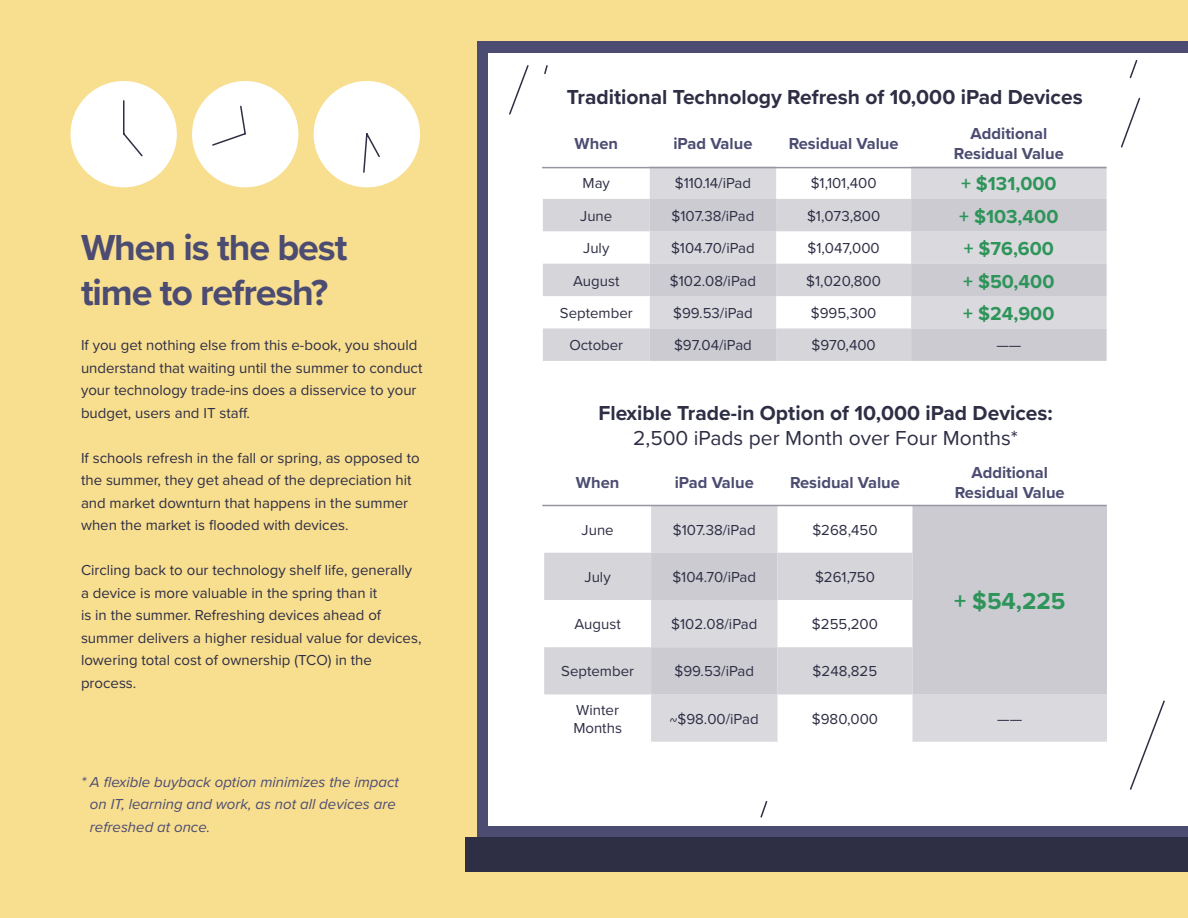
<style>
.page{position:relative;width:1188px;height:918px;background:#f8de8f}
.page>*{position:absolute;margin:0;border:0;box-sizing:border-box;transform-origin:0 0}
.t1{font:700 37.5px/45px "Proxima Nova";letter-spacing:-.03em;color:#4c4c72}
.t2{font:700 24px "Proxima Nova";color:#2e945a}
.t3{font:700 21px "Proxima Nova";color:#2e2e45}
.t4{font:21px "Proxima Nova";color:#2e2e45}
.t5{font:700 19.5px "Proxima Nova";color:#2e945a}
.t6{font:700 16.5px/19.8px "Proxima Nova";color:#4c4c72;text-align:center}
.t7{font:15px/22.5px "Proxima Nova";color:#2e2e45}
.t8{font:italic 15px/22.5px "Proxima Nova";color:#4c4c72}
</style>
<div class="page">
<div style="left:477px;top:41px;width:711px;height:796px;background:#4c4c72"></div>
<div style="left:489px;top:54px;width:699px;height:772px;background:#fff"></div>
<div style="left:71px;top:81px;width:106px;height:106px;background:#fff;border-radius:50%"></div>
<svg style="left:123px;top:100px;width:20px;height:57px"></svg>
<div style="left:192px;top:81px;width:106px;height:106px;background:#fff;border-radius:50%"></div>
<svg style="left:212px;top:105px;width:34px;height:41px"></svg>
<div style="left:314px;top:81px;width:106px;height:106px;background:#fff;border-radius:50%"></div>
<svg style="left:363px;top:133px;width:17px;height:40px"></svg>
<svg style="left:650px;top:166px;width:457px;height:33px;fill:#d9d9de"></svg>
<svg style="left:543px;top:199px;width:107px;height:162px;fill:#d5d5da"></svg>
<svg style="left:650px;top:199px;width:457px;height:162px;fill:#d5d5da"></svg>
<svg style="left:651px;top:694px;width:456px;height:48px;fill:#d9d9de"></svg>
<svg style="left:651px;top:506px;width:456px;height:188px;fill:#cbcbd1"></svg>
<svg style="left:544px;top:553px;width:368px;height:141px;fill:#d5d5da"></svg>
<svg style="left:544px;top:65px;width:4px;height:10px"></svg>
<svg style="left:1121px;top:97px;width:20px;height:51px"></svg>
<svg style="left:760px;top:801px;width:8px;height:17px"></svg>
<svg style="left:1129px;top:60px;width:9px;height:19px"></svg>
<svg style="left:509px;top:65px;width:20px;height:50px"></svg>
<svg style="left:1129px;top:700px;width:36px;height:90px"></svg>
<hr style="left:542px;top:167px;width:564px;height:1px;background:#9696a2">
<hr style="left:542px;top:505px;width:565px;height:1px;background:#9696a2">
<div style="left:465px;top:837px;width:723px;height:35px;background:#2e2e45"></div>
<h1 class="t1" style="left:81px;top:224px;width:268px">When is the best time to refresh?</h1>
<p class="t7" style="left:81px;top:333px;width:343px">If you get nothing else from this e-book, you should understand that waiting until the summer to conduct your technology trade-ins does a disservice to your budget, users and IT staff.</p>
<p class="t7" style="left:81px;top:446px;width:340px">If schools refresh in the fall or spring, as opposed to the summer, they get ahead of the depreciation hit and market downturn that happens in the summer when the market is flooded with devices.</p>
<p class="t7" style="left:81px;top:558px;width:342px">Circling back to our technology shelf life, generally a device is more valuable in the spring than it<br>is in the summer. Refreshing devices ahead of summer delivers a higher residual value for devices, lowering total cost of ownership (TCO) in the process.</p>
<p class="t8" style="left:90px;top:770px;width:311px;text-indent:-9px">* A flexible buyback option minimizes the impact on IT, learning and work, as not all devices are refreshed at once.</p>
<h3 class="t3" style="left:567px;top:81px;width:517px">Traditional Technology Refresh of 10,000 iPad Devices</h3>
<p class="t6" style="left:575px;top:134px;width:45px">When</p>
<p class="t6" style="left:673px;top:134px;width:80px">iPad Value</p>
<p class="t6" style="left:789px;top:134px;width:111px">Residual Value</p>
<p class="t6" style="left:954px;top:124px;width:111px">Additional<br>Residual Value</p>
<p class="t7" style="left:583px;top:171px;width:29px">May</p>
<p class="t7" style="left:675px;top:171px;width:78px">$110.14/iPad</p>
<p class="t7" style="left:811px;top:171px;width:67px">$1,101,400</p>
<h3 class="t5" style="left:961px;top:169px;width:97px">+ $131,000</h3>
<p class="t7" style="left:580px;top:204px;width:34px">June</p>
<p class="t7" style="left:672px;top:204px;width:84px">$107.38/iPad</p>
<p class="t7" style="left:807px;top:204px;width:75px">$1,073,800</p>
<h3 class="t5" style="left:959px;top:202px;width:101px">+ $103,400</h3>
<p class="t7" style="left:583px;top:236px;width:28px">July</p>
<p class="t7" style="left:671px;top:236px;width:85px">$104.70/iPad</p>
<p class="t7" style="left:808px;top:236px;width:74px">$1,047,000</p>
<h3 class="t5" style="left:964px;top:234px;width:92px">+ $76,600</h3>
<p class="t7" style="left:573px;top:269px;width:48px">August</p>
<p class="t7" style="left:670px;top:269px;width:88px">$102.08/iPad</p>
<p class="t7" style="left:806px;top:269px;width:76px">$1,020,800</p>
<h3 class="t5" style="left:963px;top:267px;width:93px">+ $50,400</h3>
<p class="t7" style="left:560px;top:301px;width:74px">September</p>
<p class="t7" style="left:673px;top:301px;width:81px">$99.53/iPad</p>
<p class="t7" style="left:811px;top:301px;width:67px">$995,300</p>
<h3 class="t5" style="left:963px;top:299px;width:93px">+ $24,900</h3>
<p class="t7" style="left:569px;top:333px;width:55px">October</p>
<p class="t7" style="left:674px;top:333px;width:79px">$97.04/iPad</p>
<p class="t7" style="left:811px;top:333px;width:66px">$970,400</p>
<p class="t7" style="left:996px;top:333px;width:26px">——</p>
<h3 class="t3" style="left:598px;top:397px;width:456px">Flexible Trade-in Option of 10,000 iPad Devices:</h3>
<h3 class="t4" style="left:633px;top:422px;width:386px">2,500 iPads per Month over Four Months*</h3>
<p class="t6" style="left:576px;top:473px;width:45px">When</p>
<p class="t6" style="left:675px;top:473px;width:80px">iPad Value</p>
<p class="t6" style="left:790px;top:473px;width:111px">Residual Value</p>
<p class="t6" style="left:955px;top:463px;width:111px">Additional<br>Residual Value</p>
<p class="t7" style="left:582px;top:518px;width:34px">June</p>
<p class="t7" style="left:673px;top:518px;width:84px">$107.38/iPad</p>
<p class="t7" style="left:812px;top:518px;width:67px">$268,450</p>
<p class="t7" style="left:585px;top:565px;width:28px">July</p>
<p class="t7" style="left:672px;top:565px;width:85px">$104.70/iPad</p>
<p class="t7" style="left:815px;top:565px;width:61px">$261,750</p>
<p class="t7" style="left:575px;top:612px;width:48px">August</p>
<p class="t7" style="left:671px;top:612px;width:88px">$102.08/iPad</p>
<p class="t7" style="left:812px;top:612px;width:68px">$255,200</p>
<p class="t7" style="left:561px;top:660px;width:74px">September</p>
<p class="t7" style="left:674px;top:660px;width:81px">$99.53/iPad</p>
<p class="t7" style="left:813px;top:660px;width:66px">$248,825</p>
<p class="t7" style="left:573px;top:700px;width:50px;line-height:18px">Winter<br>Months</p>
<p class="t7" style="left:670px;top:707px;width:90px">~$98.00/iPad</p>
<p class="t7" style="left:812px;top:707px;width:68px">$980,000</p>
<p class="t7" style="left:997px;top:707px;width:26px">——</p>
<h2 class="t2" style="left:954px;top:583px;width:113px">+ $54,225</h2>
</div>
